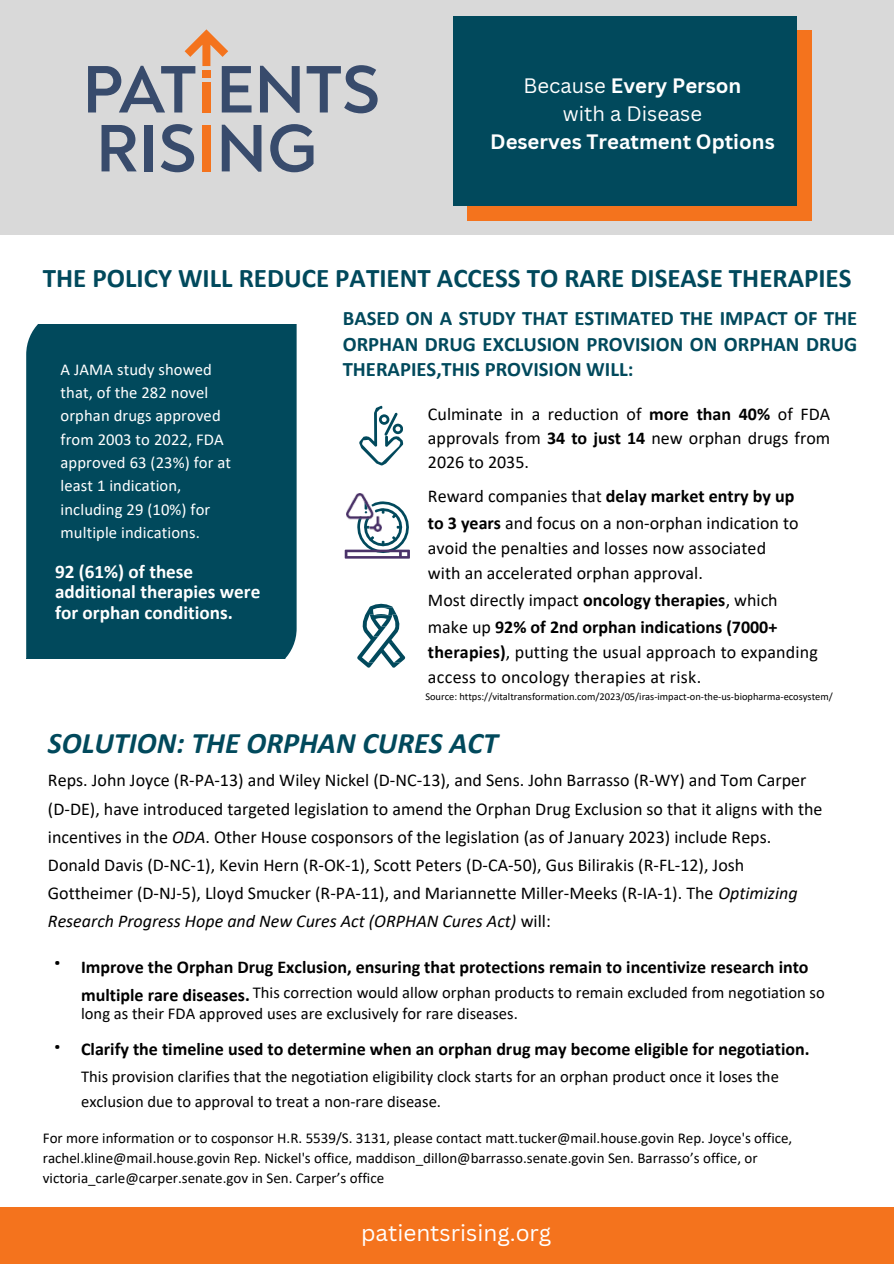
<style>
.page{position:relative;width:894px;height:1264px;background:#fff}
.page>*{position:absolute;margin:0;border:0;box-sizing:border-box;transform-origin:0 0}
.t1{font:italic 700 29.85px "Calibri";color:#01495c}
.t2{font:700 27px "Calibri";color:#01495c}
.t3{font:22.5px "Canva Sans";color:#fff}
.t4{font:700 20.55px/25.5px "Calibri";color:#01495c;text-align:justify}
.t5{font:700 20.25px/28.2px "Canva Sans";color:#fff;text-align:center}
.t6{font:700 19.2px/20.5px "Calibri";color:#fff}
.t7{font:18px/28.2px "Calibri";color:#000}
.t8{font:700 18px/27px "Calibri";color:#000}
.t9{font:16.65px/23.2px "Calibri";letter-spacing:.005em;color:#fff}
.t10{font:16.5px/24.8px "Calibri";color:#000}
.t11{font:16.5px "IBM Plex Sans";color:#000}
.t12{font:15px/20.2px "Calibri";color:#000}
.t13{font:10.5px "Calibri";color:#000}
.s1{font-weight:400}
.s2{font-weight:700}
.s3{font-style:italic}
</style>
<div class="page">
<img style="left:352px;top:494px;width:16px;height:7px">
<svg style="left:344px;top:501px;width:66px;height:57px"></svg>
<svg style="left:357px;top:603px;width:48px;height:64px"></svg>
<div style="left:0;top:0;width:893px;height:235px;background:#d9d9d9"></div>
<div style="left:467px;top:206px;width:329px;height:14px;background:#f4731d"></div>
<div style="left:796px;top:206px;width:14px;height:14px;background:#f4731d"></div>
<div style="left:453px;top:30px;width:14px;height:176px;background:#01495c"></div>
<div style="left:467px;top:30px;width:329px;height:176px;background:#01495c"></div>
<div style="left:796px;top:30px;width:14px;height:176px;background:#f4731d"></div>
<div style="left:453px;top:16px;width:14px;height:14px;background:#01495c"></div>
<div style="left:467px;top:16px;width:329px;height:14px;background:#01495c"></div>
<svg style="left:88px;top:29px;width:163px;height:83px"></svg>
<svg style="left:260px;top:66px;width:39px;height:47px"></svg>
<svg style="left:306px;top:65px;width:71px;height:48px"></svg>
<svg style="left:101px;top:125px;width:36px;height:46px"></svg>
<div style="left:144px;top:125px;width:8px;height:46px;background:#384b6c"></div>
<svg style="left:161px;top:124px;width:33px;height:48px"></svg>
<div style="left:202px;top:125px;width:8px;height:46px;background:#f4731d"></div>
<svg style="left:222px;top:125px;width:39px;height:47px"></svg>
<svg style="left:270px;top:124px;width:43px;height:48px"></svg>
<div style="left:0;top:1206px;width:893px;height:57px;background:#f4731d"></div>
<svg style="left:359px;top:406px;width:44px;height:59px"></svg>
<div style="left:26px;top:325px;width:270px;height:333px;background:#01495c"></div>
<p class="t5" style="left:490px;top:71px;width:286px"><span class="s1">Because</span> Every Person<br><span class="s1">with a Disease<br></span>Deserves Treatment Options</p>
<p class="t2" style="left:43px;top:266px;width:810px">THE POLICY WILL REDUCE PATIENT ACCESS TO RARE DISEASE THERAPIES</p>
<p class="t9" style="left:61px;top:359px;width:172px">A JAMA study showed that, of the 282 novel orphan drugs approved from 2003 to 2022, FDA approved 63 (23%) for at least 1 indication, including 29 (10%) for multiple indications.</p>
<p class="t6" style="left:55px;top:562px;width:207px">92 (61%) of these additional therapies were for orphan conditions.</p>
<h1 class="t4" style="left:343px;top:307px;width:516px">BASED ON A STUDY THAT ESTIMATED THE IMPACT OF THE ORPHAN DRUG EXCLUSION PROVISION ON ORPHAN DRUG THERAPIES,THIS PROVISION WILL:</h1>
<h4 class="t7" style="left:428px;top:404px;width:403px;line-height:23.7px;text-align:justify">Culminate in a reduction of <span class="s2">more than 40%</span> of FDA approvals from <span class="s2">34 to just 14</span> new orphan drugs from 2026 to 2035.</h4>
<h4 class="t7" style="left:428px;top:484px;width:372px;line-height:27px">Reward companies that <span class="s2">delay market entry by up to 3 years</span> and focus on a non-orphan indication to</h4>
<h4 class="t7" style="left:428px;top:537px;width:339px;line-height:24.8px">avoid the penalties and losses now associated with an accelerated orphan approval.</h4>
<h4 class="t8" style="left:428px;top:588px;width:351px"><span class="s1">Most directly impact</span> oncology therapies<span class="s1">, which make up</span> 92% of 2nd orphan indications (7000+</h4>
<h4 class="t7" style="left:428px;top:641px;width:391px;line-height:24.8px"><span class="s2">therapies)</span>, putting the usual approach to expanding access to oncology therapies at risk.</h4>
<h5 class="t13" style="left:425px;top:692px;width:409px">Source: https://vitaltransformation.com/2023/05/iras-impact-on-the-us-biopharma-ecosystem/</h5>
<p class="t1" style="left:48px;top:730px;width:451px">SOLUTION: THE ORPHAN CURES ACT</p>
<p class="t7" style="left:48px;top:767px;width:775px">Reps. John Joyce (R-PA-13) and Wiley Nickel (D-NC-13), and Sens. John Barrasso (R-WY) and Tom Carper (D-DE), have introduced targeted legislation to amend the Orphan Drug Exclusion so that it aligns with the incentives in the <span class="s3">ODA</span>. Other House cosponsors of the legislation (as of January 2023) include Reps.<br>Donald Davis (D-NC-1), Kevin Hern (R-OK-1), Scott Peters (D-CA-50), Gus Bilirakis (R-FL-12), Josh Gottheimer (D-NJ-5), Lloyd Smucker (R-PA-11), and Mariannette Miller-Meeks (R-IA-1). The <span class="s3">Optimizing Research Progress Hope and New Cures Act (ORPHAN Cures Act)</span> will:</p>
<h1 class="t11" style="left:54px;top:951px;width:8px">•</h1>
<h2 class="t8" style="left:81px;top:955px;width:728px">Improve the Orphan Drug Exclusion, ensuring that protections remain to incentivize research into</h2>
<p class="t8" style="left:81px;top:983px;width:170px">multiple rare diseases.</p>
<p class="t10" style="left:81px;top:1002px;width:438px">long as their FDA approved uses are exclusively for rare diseases.</p>
<p class="t8" style="left:81px;top:1037px;width:729px">Clarify the timeline used to determine when an orphan drug may become eligible for negotiation.</p>
<p class="t10" style="left:81px;top:1065px;width:699px">This provision clarifies that the negotiation eligibility clock starts for an orphan product once it loses the exclusion due to approval to treat a non-rare disease.</p>
<p class="t10" style="left:253px;top:981px;width:573px">This correction would allow orphan products to remain excluded from negotiation so</p>
<p class="t11" style="left:54px;top:1034px;width:8px">•</p>
<p class="t12" style="left:43px;top:1129px;width:750px">For more information or to cosponsor H.R. 5539/S. 3131, please contact matt.tucker@mail.house.govin Rep. Joyce's office, rachel.kline@mail.house.govin Rep. Nickel's office, maddison_dillon@barrasso.senate.govin Sen. Barrasso’s office, or victoria_carle@carper.senate.gov in Sen. Carper’s office</p>
<p class="t3" style="left:361px;top:1216px;width:192px">patientsrising.org</p>
</div>
